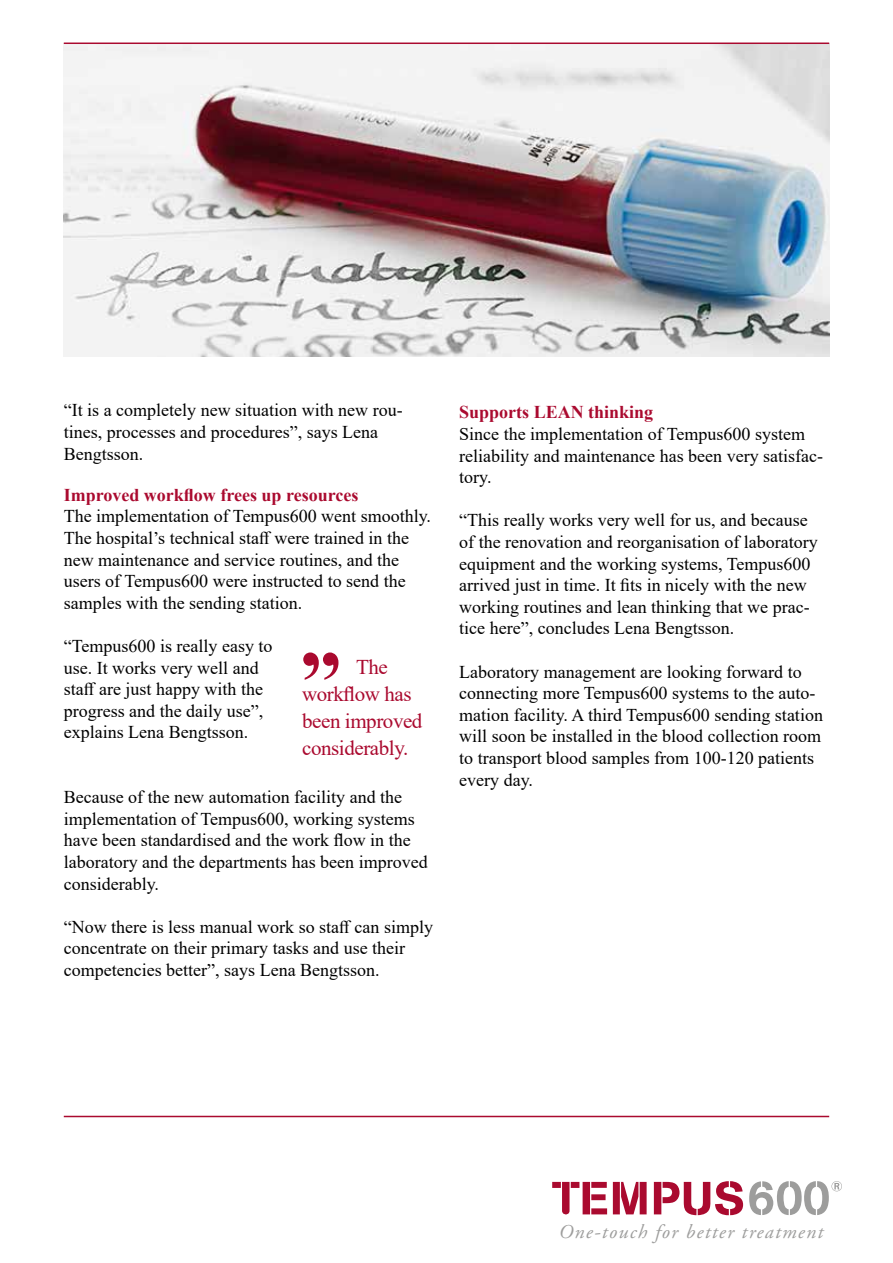
<style>
.page{position:relative;width:893px;height:1263px;background:#fff}
.page>*{position:absolute;margin:0;border:0;box-sizing:border-box;transform-origin:0 0}
.t1{font:700 83.85px "Times New Roman";color:#aa0a2f}
.t2{font:21px/27px "Times New Roman";letter-spacing:-.02em;color:#aa0a2f}
.t3{font:italic 19.5px "Adobe Garamond Pro";letter-spacing:.07em;color:#9d9d9c}
.t4{font:18px/21.6px "Times New Roman";color:#000}
.t5{font:700 18px "Times New Roman";color:#aa0a2f}
</style>
<div class="page">
<svg style="left:552px;top:1182px;width:55px;height:32px"></svg>
<svg style="left:613px;top:1182px;width:34px;height:32px"></svg>
<svg style="left:654px;top:1181px;width:89px;height:34px"></svg>
<svg style="left:749px;top:1181px;width:93px;height:34px"></svg>
<hr style="left:64px;top:1116px;width:765px;height:1px;background:#aa0a2f">
<img style="left:64px;top:44px;width:765px;height:312px">
<hr style="left:64px;top:43px;width:765px;height:1px;background:#aa0a2f">
<p class="t4" style="left:64px;top:399px;width:340px">“It is a completely new situation with new rou&shy;tines, processes and procedures”, says Lena<br>Bengtsson.</p>
<p class="t5" style="left:64px;top:482px;width:296px">Improved workflow frees up resources</p>
<p class="t4" style="left:64px;top:505px;width:369px">The implementation of Tempus600 went smoothly.<br>The hospital’s technical staff were trained in the new maintenance and service routines, and the users of Tempus600 were instructed to send the samples with the sending station.</p>
<p class="t4" style="left:64px;top:635px;width:210px">“Tempus600 is really easy to use. It works very well and staff are just happy with the progress and the daily use”, explains Lena Bengtsson.</p>
<h1 class="t1" style="left:300px;top:621px;width:43px">”</h1>
<p class="t2" style="left:302px;top:653px;width:122px;text-indent:54px">The workflow has been improved considerably.</p>
<p class="t4" style="left:64px;top:786px;width:365px">Because of the new automation facility and the implementation of Tempus600, working systems have been standardised and the work flow in the laboratory and the departments has been improved considerably.</p>
<p class="t4" style="left:64px;top:915px;width:371px">“Now there is less manual work so staff can simply concentrate on their primary tasks and use their competencies better”, says Lena Bengtsson.</p>
<p class="t5" style="left:459px;top:399px;width:196px">Supports LEAN thinking</p>
<p class="t4" style="left:459px;top:422px;width:365px">Since the implementation of Tempus600 system reliability and maintenance has been very satisfac&shy;tory.</p>
<p class="t4" style="left:459px;top:509px;width:360px">“This really works very well for us, and because of the renovation and reorganisation of laboratory equipment and the working systems, Tempus600 arrived just in time. It fits in nicely with the new working routines and lean thinking that we prac&shy;tice here”, concludes Lena Bengtsson.</p>
<p class="t4" style="left:459px;top:660px;width:365px">Laboratory management are looking forward to connecting more Tempus600 systems to the auto&shy;mation facility. A third Tempus600 sending station will soon be installed in the blood collection room to transport blood samples from 100-120 patients every day.</p>
<p class="t3" style="left:559px;top:1220px;width:266px">One-touch for better treatment</p>
</div>
